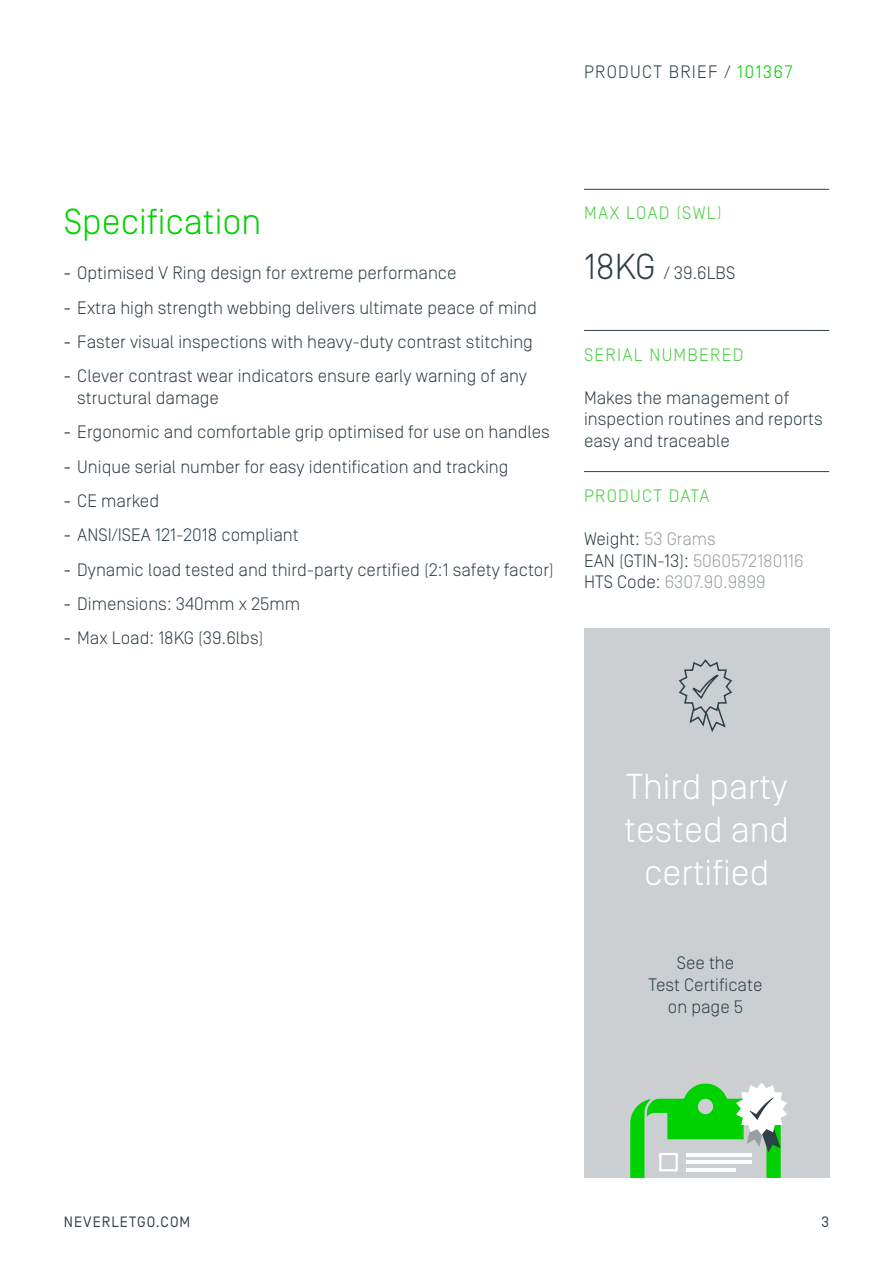
<style>
.page{position:relative;width:893px;height:1263px;background:#fff}
.page>*{position:absolute;margin:0;border:0;box-sizing:border-box;transform-origin:0 0}
.t1{font:300 36px/43.2px "Simplon Norm";color:#fff;text-align:center}
.t2{font:300 36px "Simplon Norm";color:#00d100}
.t3{font:300 18px/21.6px "Simplon Norm";color:#304047}
.t4{font:300 18px/21.6px "Simplon Norm";color:#989fa3}
.t5{font:300 18px "Simplon Norm";letter-spacing:.07em;color:#49ce42}
.t6{font:300 18px "Simplon Norm";letter-spacing:.07em;color:#304047}
.t7{font:15px "Simplon Norm";letter-spacing:.07em;color:#33444d}
.s1{color:#00d100}
.s2{font-weight:400}
.s3{font-size:36px}
.s4{color:#304047}
</style>
<div class="page">
<hr style="left:584px;top:189px;width:245px;height:1px;background:#304047">
<hr style="left:584px;top:471px;width:245px;height:1px;background:#304047">
<hr style="left:584px;top:330px;width:245px;height:1px;background:#304047">
<div style="left:584px;top:628px;width:245px;height:550px;background:#cbcfd1"></div>
<svg style="left:630px;top:1082px;width:157px;height:96px"></svg>
<svg style="left:679px;top:659px;width:53px;height:73px"></svg>
<p class="t6" style="left:584px;top:63px;width:210px">PRODUCT BRIEF / <span class="s1">101367</span></p>
<p class="t2" style="left:64px;top:202px;width:199px">Specification</p>
<p class="t3" style="left:64px;top:262px;width:394px"><span class="s2">-</span> Optimised V Ring design for extreme performance</p>
<p class="t3" style="left:64px;top:297px;width:475px"><span class="s2">-</span> Extra high strength webbing delivers ultimate peace of mind</p>
<p class="t3" style="left:64px;top:331px;width:471px"><span class="s2">-</span> Faster visual inspections with heavy-duty contrast stitching</p>
<p class="t3" style="left:77px;top:365px;width:451px;text-indent:-14px"><span class="s2">-</span> Clever contrast wear indicators ensure early warning of any structural damage</p>
<p class="t3" style="left:64px;top:421px;width:488px"><span class="s2">-</span> Ergonomic and comfortable grip optimised for use on handles</p>
<p class="t3" style="left:64px;top:456px;width:446px"><span class="s2">-</span> Unique serial number for easy identification and tracking</p>
<p class="t3" style="left:64px;top:490px;width:97px"><span class="s2">-</span> CE marked</p>
<p class="t3" style="left:64px;top:525px;width:236px"><span class="s2">-</span> ANSI/ISEA 121-2018 compliant</p>
<p class="t3" style="left:64px;top:559px;width:492px"><span class="s2">-</span> Dynamic load tested and third-party certified (2:1 safety factor)</p>
<p class="t3" style="left:64px;top:593px;width:238px"><span class="s2">-</span> Dimensions: 340mm x 25mm</p>
<p class="t3" style="left:64px;top:628px;width:201px"><span class="s2">-</span> Max Load: 18KG (39.6lbs)</p>
<p class="t5" style="left:584px;top:204px;width:139px">MAX LOAD (SWL)</p>
<p class="t3" style="left:584px;top:262px;width:153px"><span class="s3">18KG</span> / 39.6LBS</p>
<p class="t5" style="left:584px;top:345px;width:161px">SERIAL NUMBERED</p>
<p class="t3" style="left:584px;top:387px;width:240px">Makes the management of inspection routines and reports easy and traceable</p>
<p class="t5" style="left:584px;top:486px;width:127px">PRODUCT DATA</p>
<p class="t4" style="left:584px;top:528px;width:221px"><span class="s4">Weight:</span> 53 Grams<br><span class="s4">EAN (GTIN-13):</span> 5060572180116<br><span class="s4">HTS Code:</span> 6307.90.9899</p>
<p class="t1" style="left:624px;top:765px;width:166px">Third party tested and certified</p>
<p class="t3" style="left:677px;top:952px;width:59px">See the</p>
<p class="t3" style="left:649px;top:974px;width:115px">Test Certificate</p>
<p class="t3" style="left:668px;top:996px;width:77px">on page 5</p>
<p class="t7" style="left:64px;top:1213px;width:128px">NEVERLETGO.COM</p>
<p class="t7" style="left:821px;top:1213px;width:9px">3</p>
</div>
